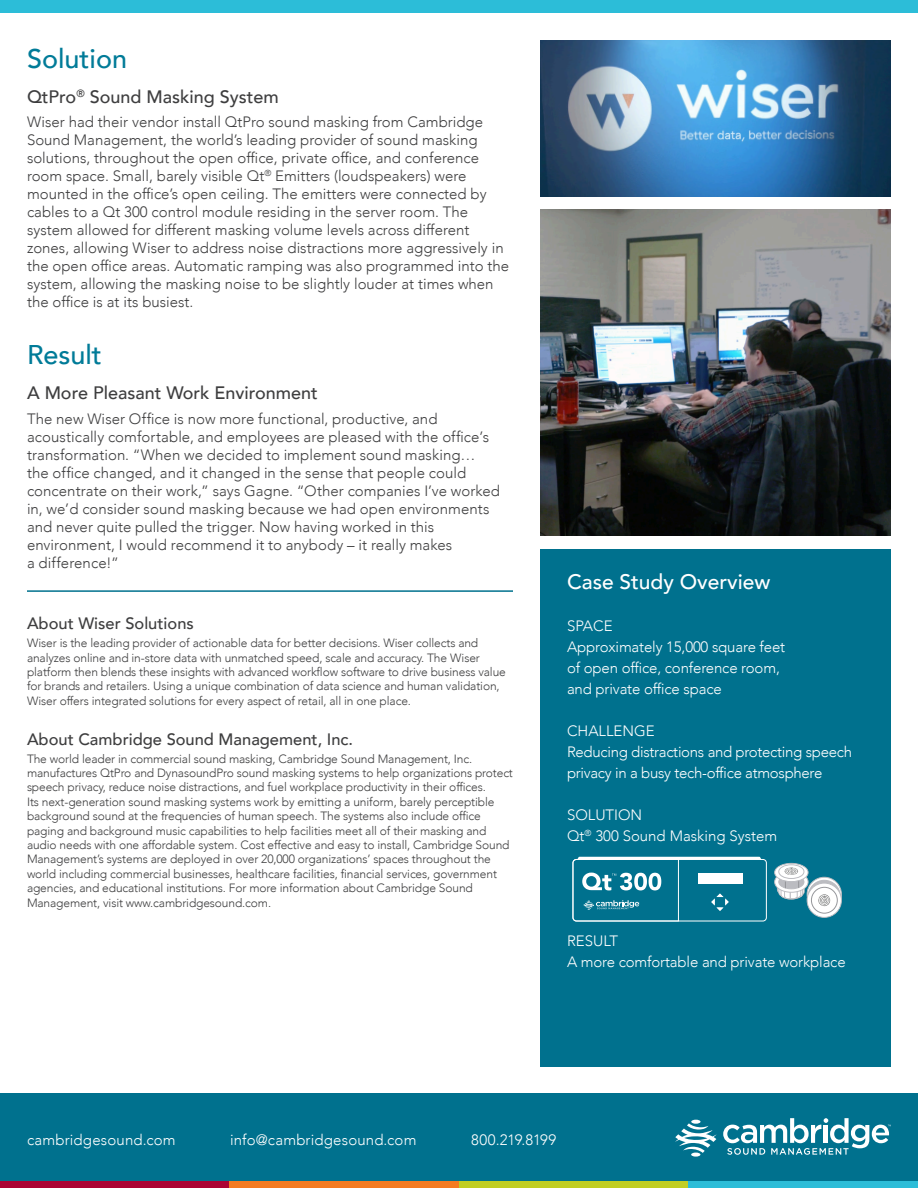
<style>
.page{position:relative;width:918px;height:1188px;background:#fff}
.page>*{position:absolute;margin:0;border:0;box-sizing:border-box;transform-origin:0 0}
.Section_Header{font:500 27px "Avenir";color:#007b98}
.t1{font:500 21px "Avenir";color:#fff}
.Section_Sub-header{font:500 18px "Avenir";color:#3e3e3f}
.About_Title{font:500 16.5px "Avenir";color:#3e3e3f}
.Body_Copy{font:300 15px/18px "Avenir";color:#3e3e3f}
.t2{font:300 15px/21px "Avenir";letter-spacing:-.01em;color:#fff}
.t3{font:300 15px "Avenir";letter-spacing:.01em;color:#fff}
.About_Copy{font:300 12px/14.4px "Avenir";letter-spacing:-.01em;color:#3e3e3f}
</style>
<div class="page">
<div style="left:0;top:1094px;width:918px;height:87px;background:#00718e"></div>
<div style="left:0;top:1181px;width:230px;height:7px;background:#ab0333"></div>
<div style="left:230px;top:1181px;width:229px;height:7px;background:#f47b21"></div>
<div style="left:459px;top:1181px;width:229px;height:7px;background:#c1ce23"></div>
<div style="left:688px;top:1181px;width:230px;height:7px;background:#2cbdd8"></div>
<svg style="left:675px;top:1123px;width:42px;height:34px"></svg>
<svg style="left:691px;top:1120px;width:10px;height:4px"></svg>
<svg style="left:723px;top:1118px;width:168px;height:37px"></svg>
<div style="left:0;top:0;width:918px;height:14px;background:#2cbdd8"></div>
<hr style="left:27px;top:590px;width:486px;height:2px;background:#00718e">
<div style="left:540px;top:549px;width:351px;height:517px;background:#00718e"></div>
<svg style="left:572px;top:857px;width:189px;height:65px"></svg>
<svg style="left:774px;top:863px;width:68px;height:55px"></svg>
<img style="left:540px;top:41px;width:351px;height:155px">
<img style="left:540px;top:210px;width:351px;height:325px">
<p class="Section_Header" style="left:27px;top:35px;width:102px">Solution</p>
<p class="Section_Sub-header" style="left:27px;top:81px;width:253px">QtPro<sup>®</sup> Sound Masking System</p>
<p class="Body_Copy" style="left:27px;top:113px;width:484px">Wiser had their vendor install QtPro sound masking from Cambridge Sound Management, the world’s leading provider of sound masking solutions, throughout the open office, private office, and conference room space. Small, barely visible Qt<sup>®</sup> Emitters (loudspeakers) were mounted in the office’s open ceiling. The emitters were connected by cables to a Qt 300 control module residing in the server room. The system allowed for different masking volume levels across different zones, allowing Wiser to address noise distractions more aggressively in the open office areas. Automatic ramping was also programmed into the system, allowing the masking noise to be slightly louder at times when the office is at its busiest.</p>
<p class="Section_Header" style="left:27px;top:331px;width:76px">Result</p>
<p class="Section_Sub-header" style="left:27px;top:377px;width:292px">A More Pleasant Work Environment</p>
<p class="Body_Copy" style="left:27px;top:409px;width:475px">The new Wiser Office is now more functional, productive, and acoustically comfortable, and employees are pleased with the office’s transformation. “When we decided to implement sound masking… the office changed, and it changed in the sense that people could concentrate on their work,” says Gagne. “Other companies I’ve worked in, we’d consider sound masking because we had open environments and never quite pulled the trigger. Now having worked in this environment, I would recommend it to anybody – it really makes<br>a difference!”</p>
<p class="About_Title" style="left:27px;top:609px;width:168px">About Wiser Solutions</p>
<p class="About_Copy" style="left:27px;top:636px;width:480px">Wiser is the leading provider of actionable data for better decisions. Wiser collects and analyzes online and in-store data with unmatched speed, scale and accuracy. The Wiser platform then blends these insights with advanced workflow software to drive business value for brands and retailers. Using a unique combination of data science and human validation, Wiser offers integrated solutions for every aspect of retail, all in one place.</p>
<p class="About_Title" style="left:27px;top:725px;width:328px">About Cambridge Sound Management, Inc.</p>
<p class="About_Copy" style="left:27px;top:751px;width:487px">The world leader in commercial sound masking, Cambridge Sound Management, Inc. manufactures QtPro and DynasoundPro sound masking systems to help organizations protect speech privacy, reduce noise distractions, and fuel workplace productivity in their offices.<br>Its next-generation sound masking systems work by emitting a uniform, barely perceptible background sound at the frequencies of human speech. The systems also include office paging and background music capabilities to help facilities meet all of their masking and audio needs with one affordable system. Cost effective and easy to install, Cambridge Sound Management’s systems are deployed in over 20,000 organizations’ spaces throughout the world including commercial businesses, healthcare facilities, financial services, government agencies, and educational institutions. For more information about Cambridge Sound Management, visit www.cambridgesound.com.</p>
<p class="t1" style="left:567px;top:563px;width:205px">Case Study Overview</p>
<p class="t2" style="left:567px;top:615px;width:47px">SPACE</p>
<p class="t2" style="left:567px;top:636px;width:220px">Approximately 15,000 square feet of open office, conference room, and private office space</p>
<p class="t2" style="left:567px;top:720px;width:89px">CHALLENGE</p>
<p class="t2" style="left:567px;top:741px;width:287px">Reducing distractions and protecting speech privacy in a busy tech-office atmosphere</p>
<p class="t2" style="left:567px;top:804px;width:77px">SOLUTION</p>
<p class="t2" style="left:567px;top:825px;width:212px">Qt<sup>®</sup> 300 Sound Masking System</p>
<p class="t2" style="left:567px;top:930px;width:53px">RESULT</p>
<p class="t2" style="left:567px;top:951px;width:280px">A more comfortable and private workplace</p>
<p class="t3" style="left:27px;top:1131px;width:150px">cambridgesound.com</p>
<p class="t3" style="left:230px;top:1131px;width:188px">info@cambridgesound.com</p>
<p class="t2" style="left:471px;top:1129px;width:87px">800.219.8199</p>
</div>
